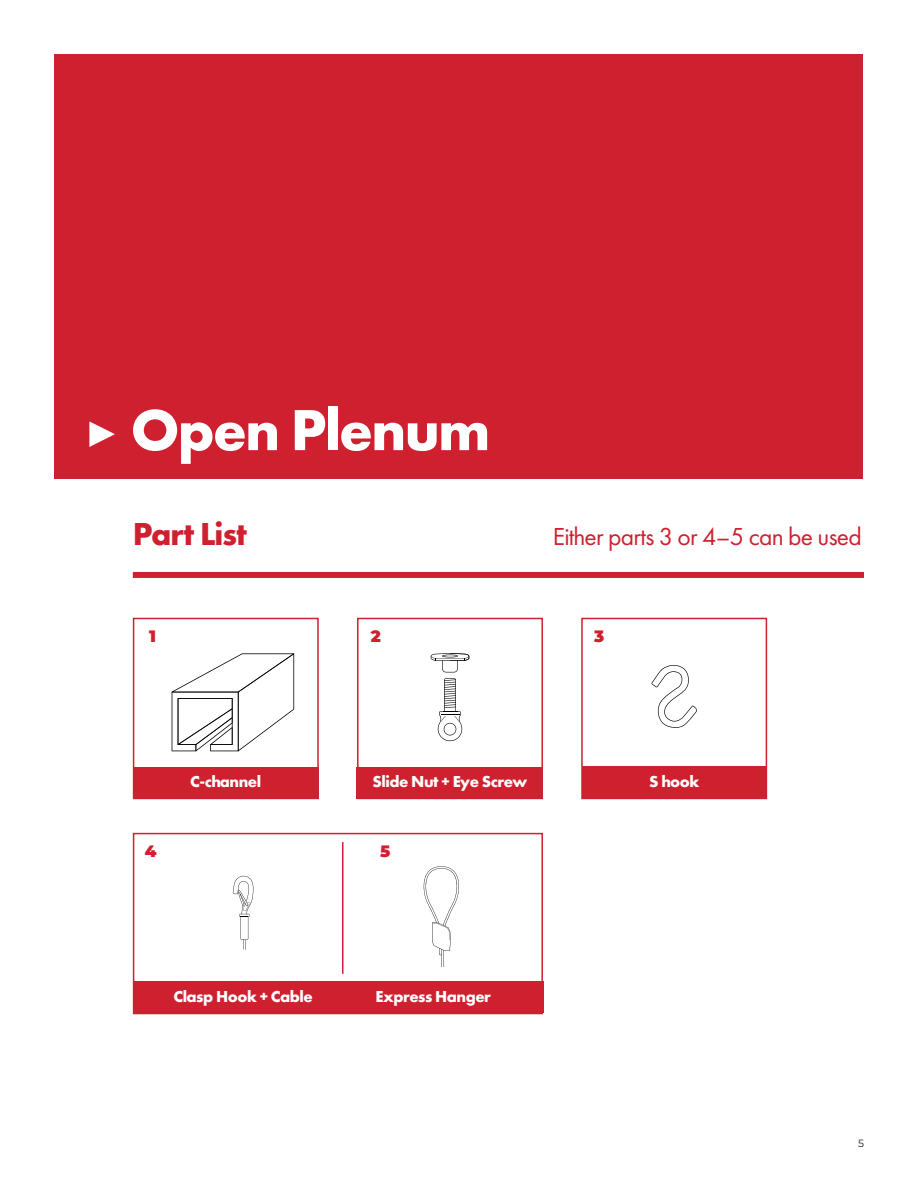
<style>
.page{position:relative;width:918px;height:1188px;background:#fff}
.page>*{position:absolute;margin:0;border:0;box-sizing:border-box;transform-origin:0 0}
.t1{font:700 60px "Futura PT";letter-spacing:-.03em;color:#fff}
.t2{font:700 33px "Futura PT";letter-spacing:-.03em;color:#cf202f}
.t3{font:25.5px "Futura PT";letter-spacing:-.03em;color:#cf202f}
.t4{font:700 16.5px "Futura PT";letter-spacing:-.03em;color:#fff}
.t5{font:900 16.5px "Montserrat";color:#cf202f}
.t6{font:10.5px "Montserrat";color:#231f20}
.s1{font-family:"Montserrat";font-weight:400}
</style>
<div class="page">
<div style="left:55px;top:54px;width:808px;height:425px;background:#cf202f"></div>
<div style="left:133px;top:767px;width:186px;height:32px;background:#cf202f"></div>
<div style="left:133px;top:618px;width:186px;height:181px;border:2px solid #cf202f"></div>
<svg style="left:438px;top:678px;width:24px;height:63px"></svg>
<svg style="left:431px;top:653px;width:38px;height:19px"></svg>
<div style="left:357px;top:767px;width:186px;height:32px;background:#cf202f"></div>
<div style="left:357px;top:618px;width:186px;height:181px;border:2px solid #cf202f"></div>
<svg style="left:651px;top:665px;width:46px;height:63px"></svg>
<div style="left:583px;top:767px;width:183px;height:31px;background:#cf202f"></div>
<div style="left:581px;top:618px;width:186px;height:181px;border:2px solid #cf202f"></div>
<div style="left:133px;top:572px;width:731px;height:6px;background:#cf202f"></div>
<svg style="left:172px;top:653px;width:122px;height:98px"></svg>
<svg style="left:233px;top:876px;width:21px;height:74px"></svg>
<div style="left:133px;top:982px;width:220px;height:31px;background:#cf202f"></div>
<svg style="left:423px;top:866px;width:36px;height:101px"></svg>
<div style="left:323px;top:982px;width:221px;height:31px;background:#cf202f"></div>
<div style="left:133px;top:833px;width:410px;height:181px;border:2px solid #cf202f"></div>
<hr style="left:342px;top:842px;width:2px;height:132px;background:#cf202f">
<h1 class="t1" style="left:83px;top:391px;width:409px"><span class="s1">▶</span> Open Plenum</h1>
<h1 class="t2" style="left:133px;top:513px;width:116px">Part List</h1>
<h1 class="t3" style="left:553px;top:521px;width:310px">Either parts 3 or 4–5 can be used</h1>
<h3 class="t5" style="left:149px;top:624px;width:8px">1</h3>
<h3 class="t5" style="left:145px;top:838px;width:13px">4</h3>
<h2 class="t4" style="left:190px;top:771px;width:72px">C-channel</h2>
<h2 class="t4" style="left:173px;top:986px;width:141px">Clasp Hook + Cable</h2>
<h3 class="t5" style="left:371px;top:624px;width:12px">2</h3>
<h2 class="t4" style="left:373px;top:771px;width:156px">Slide Nut + Eye Screw</h2>
<h3 class="t5" style="left:380px;top:838px;width:12px">5</h3>
<h2 class="t4" style="left:376px;top:986px;width:117px">Express Hanger</h2>
<h3 class="t5" style="left:594px;top:623px;width:12px">3</h3>
<h2 class="t4" style="left:649px;top:770px;width:52px">S hook</h2>
<p class="t6" style="left:858px;top:1136px;width:7px">5</p>
</div>
